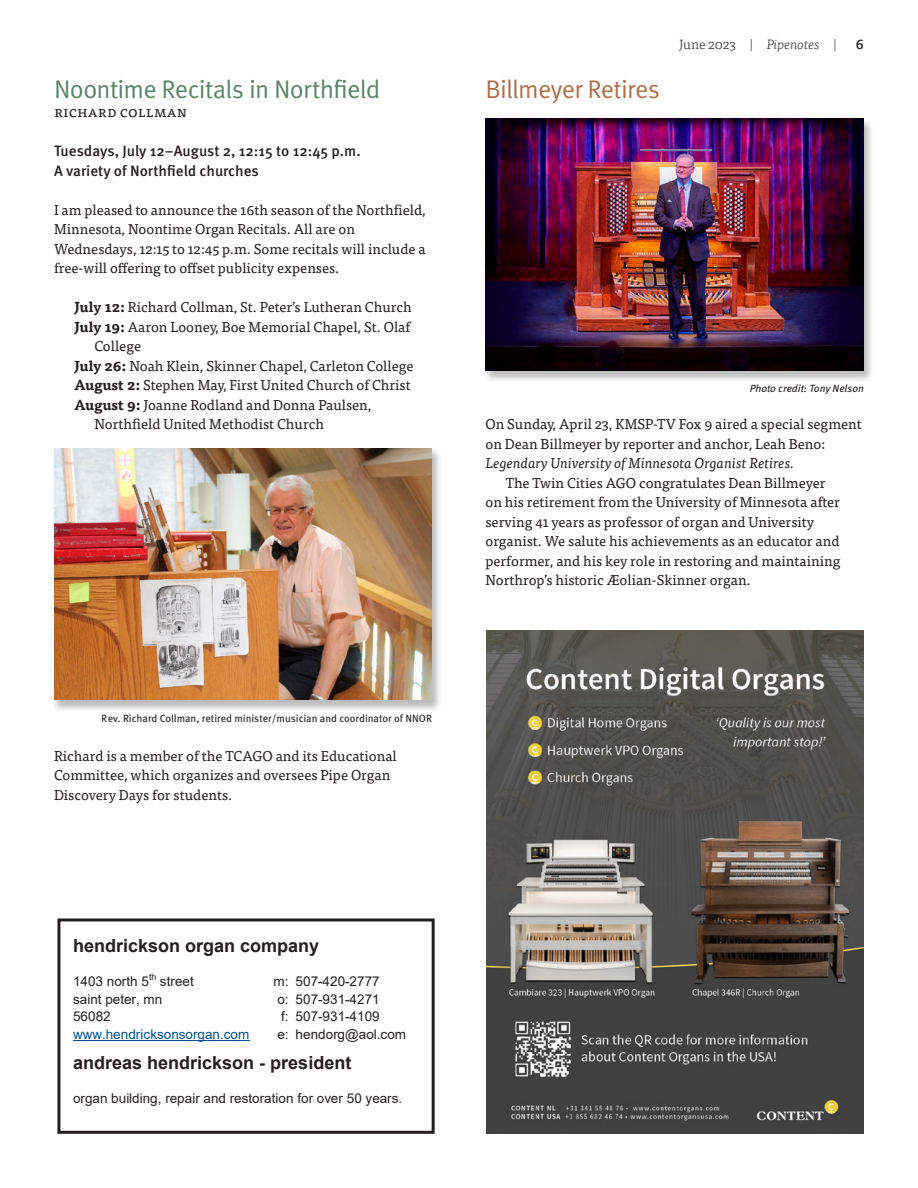
<style>
.page{position:relative;width:918px;height:1188px;background:#fff}
.page>*{position:absolute;margin:0;border:0;box-sizing:border-box;transform-origin:0 0}
.t1{font:25.5px "Meta Pro Norm";letter-spacing:-.03em;color:#598466}
.t2{font:25.5px "Meta Pro Norm";letter-spacing:-.03em;color:#b16f4b}
.t3{font:700 18px "Arial";color:#231f20}
.t4{font:500 15px/19.5px "Meta Pro";color:#231f20}
.t5{font:15px "Tisa Pro";color:#231f20}
.t6{font:14.25px/19.5px "Tisa Pro";color:#231f20}
.t7{font:italic 14.25px "Tisa Pro";color:#231f20}
.t8{font:13.5px "Arial";letter-spacing:.005em;color:#231f20}
.t9{font:13.5px "Arial";letter-spacing:.005em;color:#00519a}
.t10{font:300 13.5px "Tisa Pro";color:#231f20}
.t11{font:500 13.5px "Tisa Pro";color:#231f20}
.t12{font:10.5px "Meta Pro";color:#231f20}
.t13{font:italic 10.5px "Meta Pro";color:#231f20}
.t14{font:8.85px "Arial";color:#231f20}
.s1{font-weight:700}
.s2{font-style:italic}
</style>
<div class="page">
<img style="left:486px;top:630px;width:378px;height:504px">
<div style="left:483px;top:118px;width:391px;height:265px;background:#231f20;opacity:.3"></div>
<img style="left:486px;top:119px;width:378px;height:251px">
<div style="left:51px;top:448px;width:391px;height:264px;background:#231f20;opacity:.3"></div>
<img style="left:54px;top:448px;width:378px;height:252px">
<div style="left:57px;top:918px;width:378px;height:216px;border:3px solid #231f20"></div>
<hr style="left:73px;top:1040px;width:176px;height:1px;background:#00519a">
<h1 class="t1" style="left:54px;top:69px;width:328px">Noontime Recitals in Northfield</h1>
<p class="t5" style="left:54px;top:101px;width:135px">Richard Collman</p>
<p class="t4" style="left:54px;top:140px;width:308px">Tuesdays, July 12–August 2, 12:15 to 12:45 p.m.<br>A variety of Northfield churches</p>
<p class="t6" style="left:54px;top:199px;width:373px">I am pleased to announce the 16th season of the Northfield, Minnesota, Noontime Organ Recitals. All are on Wednesdays, 12:15 to 12:45 p.m. Some recitals will include a free-will offering to offset publicity expenses.</p>
<p class="t6" style="left:74px;top:296px;width:339px"><span class="s1">July 12:</span> Richard Collman, St. Peter’s Lutheran Church</p>
<p class="t6" style="left:74px;top:316px;width:338px"><span class="s1">July 19:</span> Aaron Looney, Boe Memorial Chapel, St. Olaf</p>
<p class="t6" style="left:94px;top:335px;width:48px">College</p>
<p class="t6" style="left:74px;top:355px;width:341px"><span class="s1">July 26:</span> Noah Klein, Skinner Chapel, Carleton College</p>
<p class="t6" style="left:74px;top:374px;width:338px"><span class="s1">August 2:</span> Stephen May, First United Church of Christ</p>
<p class="t6" style="left:74px;top:394px;width:299px"><span class="s1">August 9:</span> Joanne Rodland and Donna Paulsen,</p>
<p class="t6" style="left:94px;top:413px;width:231px">Northfield United Methodist Church</p>
<p class="t12" style="left:102px;top:710px;width:332px">Rev. Richard Collman, retired minister/musician and coordinator of NNOR</p>
<p class="t6" style="left:54px;top:745px;width:344px">Richard is a member of the TCAGO and its Educational<br>Committee, which organizes and oversees Pipe Organ<br>Discovery Days for students.</p>
<h1 class="t2" style="left:485px;top:69px;width:176px">Billmeyer Retires</h1>
<p class="t10" style="left:679px;top:35px;width:159px">June 2023 | <span class="s2">Pipenotes</span> |</p>
<p class="t11" style="left:856px;top:34px;width:9px">6</p>
<p class="t13" style="left:750px;top:380px;width:116px">Photo credit: Tony Nelson</p>
<p class="t6" style="left:485px;top:413px;width:378px">On Sunday, April 23, KMSP-TV Fox 9 aired a special segment on Dean Billmeyer by reporter and anchor, Leah Beno:</p>
<p class="t7" style="left:485px;top:453px;width:310px">Legendary University of Minnesota Organist Retires.</p>
<p class="t6" style="left:485px;top:472px;width:356px;text-indent:20px">The Twin Cities AGO congratulates Dean Billmeyer on his retirement from the University of Minnesota after serving 41 years as professor of organ and University organist. We salute his achievements as an educator and performer, and his key role in restoring and maintaining Northrop’s historic Æolian-Skinner organ.</p>
<p class="t3" style="left:73px;top:933px;width:248px">hendrickson organ company</p>
<p class="t8" style="left:73px;top:972px;width:77px">1403 north 5</p>
<p class="t14" style="left:149px;top:971px;width:9px">th</p>
<p class="t8" style="left:160px;top:972px;width:35px">street</p>
<p class="t8" style="left:274px;top:972px;width:108px">m: 507-420-2777</p>
<p class="t8" style="left:73px;top:990px;width:91px">saint peter, mn</p>
<p class="t8" style="left:277px;top:990px;width:104px">o: 507-931-4271</p>
<p class="t8" style="left:73px;top:1007px;width:39px">56082</p>
<p class="t8" style="left:281px;top:1007px;width:100px">f: 507-931-4109</p>
<p class="t9" style="left:73px;top:1024px;width:178px">www.hendricksonsorgan.com</p>
<p class="t8" style="left:277px;top:1024px;width:130px">e: hendorg@aol.com</p>
<p class="t3" style="left:73px;top:1050px;width:280px">andreas hendrickson - president</p>
<p class="t8" style="left:73px;top:1089px;width:331px">organ building, repair and restoration for over 50 years.</p>
</div>
